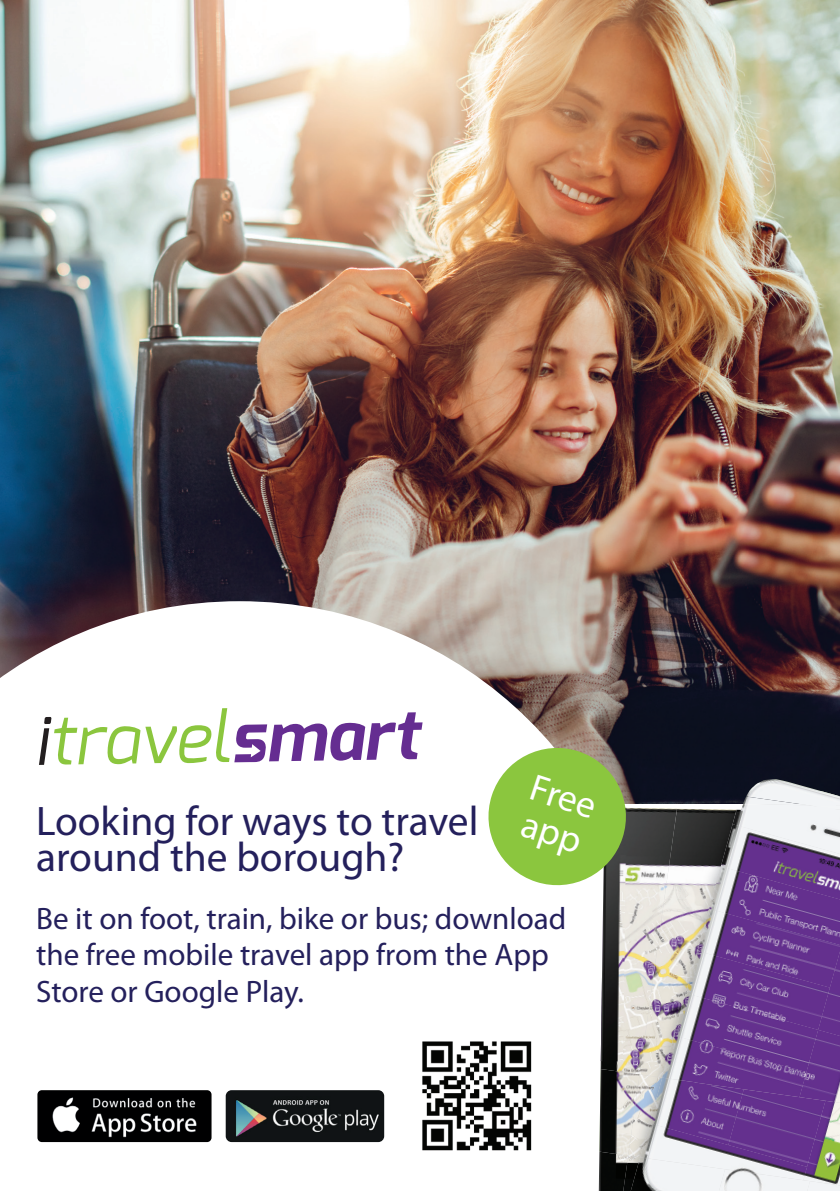
<style>
.page{position:relative;width:840px;height:1191px;background:#fff}
.page>*{position:absolute;margin:0;border:0;box-sizing:border-box;transform-origin:0 0}
.t1{font:41.4px "Myriad Pro";color:#24205c}
.t2{font:37.6px "Myriad Pro";color:#fff}
.t3{font:31px/36.2px "Myriad Pro";color:#24205c}
</style>
<div class="page">
<img style="left:0;top:0;width:839px;height:782px">
<svg style="left:0;top:601px;width:647px;height:542px"></svg>
<svg style="left:3px;top:1071px;width:51px;height:25px"></svg>
<div style="left:42px;top:1056px;width:11px;height:10px;background:#fff;border-radius:50%"></div>
<div style="left:1px;top:1056px;width:11px;height:10px;background:#fff;border-radius:50%"></div>
<svg style="left:0;top:1104px;width:37px;height:19px"></svg>
<hr style="left:120px;top:1062px;width:152px;height:2px;background:#fff">
<hr style="left:120px;top:1084px;width:152px;height:2px;background:#fff">
<hr style="left:120px;top:1121px;width:152px;height:2px;background:#fff">
<svg style="left:120px;top:1068px;width:126px;height:10px"></svg>
<div style="left:601px;top:782px;width:238px;height:409px;background:#231f20;opacity:.2"></div>
<img style="left:598px;top:1155px;width:25px;height:36px">
<img style="left:600px;top:808px;width:39px;height:261px">
<img style="left:599px;top:1069px;width:40px;height:86px">
<img style="left:600px;top:893px;width:26px;height:168px">
<img style="left:623px;top:1155px;width:7px;height:36px">
<img style="left:639px;top:808px;width:93px;height:266px">
<img style="left:628px;top:1074px;width:33px;height:83px">
<img style="left:745px;top:787px;width:94px;height:9px">
<img style="left:750px;top:779px;width:88px;height:25px">
<img style="left:742px;top:796px;width:65px;height:8px">
<img style="left:630px;top:1157px;width:88px;height:34px">
<img style="left:718px;top:1180px;width:88px;height:11px">
<img style="left:806px;top:1185px;width:33px;height:6px">
<img style="left:732px;top:804px;width:107px;height:20px">
<img style="left:720px;top:824px;width:119px;height:42px">
<img style="left:708px;top:866px;width:131px;height:42px">
<img style="left:829px;top:987px;width:10px;height:42px">
<img style="left:697px;top:908px;width:142px;height:79px">
<img style="left:685px;top:950px;width:144px;height:79px">
<img style="left:673px;top:993px;width:144px;height:42px">
<img style="left:799px;top:1029px;width:40px;height:71px">
<img style="left:661px;top:1035px;width:145px;height:54px">
<img style="left:649px;top:1077px;width:94px;height:46px">
<img style="left:727px;top:1089px;width:98px;height:34px">
<img style="left:802px;top:1100px;width:37px;height:85px">
<img style="left:639px;top:1123px;width:167px;height:57px">
<img style="left:37px;top:1090px;width:174px;height:52px">
<img style="left:225px;top:1090px;width:159px;height:52px">
<img style="left:402px;top:1061px;width:3px;height:82px">
<svg style="left:39px;top:708px;width:383px;height:57px"></svg>
<img style="left:405px;top:1025px;width:143px;height:126px">
<svg style="left:480px;top:739px;width:154px;height:154px"></svg>
<p class="t2" style="left:538px;top:764px;width:69px;rotate:18deg">Free</p>
<h1 class="t1" style="left:36px;top:795px;width:443px">Looking for ways to travel</h1>
<h1 class="t1" style="left:36px;top:831px;width:369px">around the borough?</h1>
<p class="t3" style="left:36px;top:900px;width:531px">Be it on foot, train, bike or bus; download the free mobile travel app from the App<br>Store or Google Play.</p>
</div>
